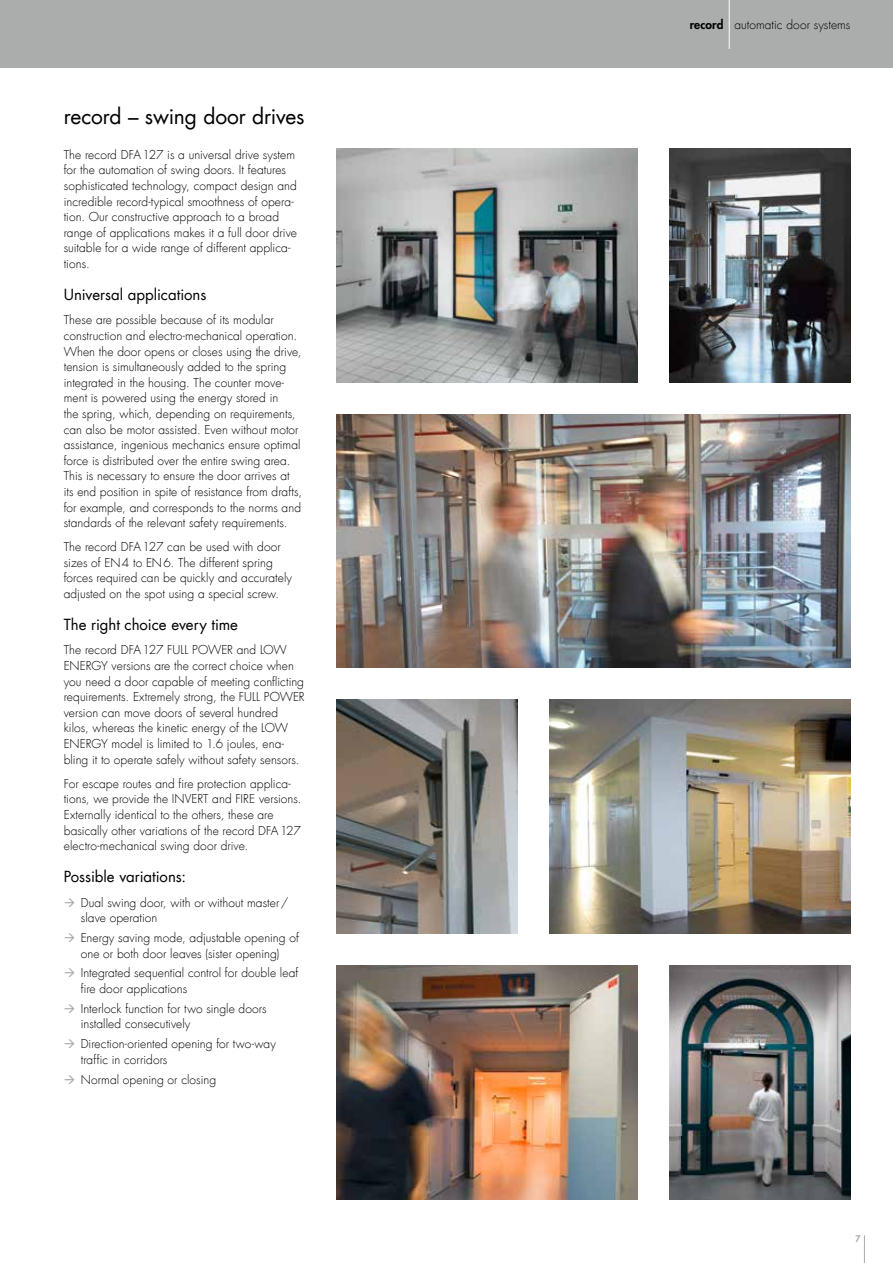
<style>
.page{position:relative;width:893px;height:1263px;background:#fff}
.page>*{position:absolute;margin:0;border:0;box-sizing:border-box;transform-origin:0 0}
.t1{font:21px "Futura Com";letter-spacing:-.01em;color:#000}
.t2{font:15px "Futura Com";letter-spacing:-.005em;color:#000}
.t3{font:300 12px/15.6px "Futura Com";letter-spacing:.005em;color:#000}
.t4{font:800 9px "Futura Std";color:#abacac}
.s1{font-family:"Futura Std";font-weight:800}
</style>
<div class="page">
<div style="left:0;top:0;width:893px;height:68px;background:#abacac"></div>
<svg style="left:864px;top:1235px;width:1px;height:28px"></svg>
<img style="left:670px;top:965px;width:180px;height:234px">
<img style="left:549px;top:699px;width:301px;height:234px">
<img style="left:337px;top:965px;width:301px;height:234px">
<img style="left:337px;top:699px;width:180px;height:234px">
<img style="left:337px;top:149px;width:301px;height:234px">
<img style="left:670px;top:149px;width:180px;height:234px">
<img style="left:337px;top:415px;width:513px;height:253px">
<hr style="left:729px;top:0;width:1px;height:49px;background:#fff">
<h1 class="t1" style="left:64px;top:102px;width:242px">record – swing door drives</h1>
<p class="t3" style="left:64px;top:147px;width:235px">The record DFA127 is a universal drive system for the automation of swing doors. It features sophisticated technology, compact design and incredible record-typical smoothness of opera&shy;tion. Our constructive approach to a broad range of applications makes it a full door drive suitable for a wide range of different applica&shy;tions.</p>
<p class="t2" style="left:64px;top:284px;width:144px">Universal applications</p>
<p class="t3" style="left:64px;top:312px;width:240px">These are possible because of its modular construction and electro-mechanical operation.<br>When the door opens or closes using the drive, tension is simultaneously added to the spring integrated in the housing. The counter move&shy;ment is powered using the energy stored in<br>the spring, which, depending on requirements, can also be motor assisted. Even without motor assistance, ingenious mechanics ensure optimal force is distributed over the entire swing area.<br>This is necessary to ensure the door arrives at its end position in spite of resistance from drafts, for example, and corresponds to the norms and standards of the relevant safety requirements.</p>
<p class="t3" style="left:64px;top:539px;width:230px">The record DFA127 can be used with door sizes of EN4 to EN6. The different spring forces required can be quickly and accurately adjusted on the spot using a special screw.</p>
<p class="t2" style="left:64px;top:614px;width:176px">The right choice every time</p>
<p class="t3" style="left:64px;top:642px;width:242px">The record DFA127 FULL POWER and LOW ENERGY versions are the correct choice when you need a door capable of meeting conflicting requirements. Extremely strong, the FULL POWER version can move doors of several hundred kilos, whereas the kinetic energy of the LOW ENERGY model is limited to 1.6 joules, ena&shy;bling it to operate safely without safety sensors.</p>
<p class="t3" style="left:64px;top:776px;width:239px">For escape routes and fire protection applica&shy;tions, we provide the INVERT and FIRE versions.<br>Externally identical to the others, these are basically other variations of the record DFA127 electro-mechanical swing door drive.</p>
<p class="t2" style="left:64px;top:867px;width:124px">Possible variations:</p>
<p class="t3" style="left:81px;top:894px;width:209px">Dual swing door, with or without master/ slave operation</p>
<p class="t3" style="left:81px;top:930px;width:220px">Energy saving mode, adjustable opening of one or both door leaves (sister opening)</p>
<p class="t3" style="left:81px;top:965px;width:219px">Integrated sequential control for double leaf fire door applications</p>
<p class="t3" style="left:81px;top:1001px;width:187px">Interlock function for two single doors installed consecutively</p>
<p class="t3" style="left:81px;top:1036px;width:197px">Direction-oriented opening for two-way traffic in corridors</p>
<p class="t3" style="left:81px;top:1072px;width:137px">Normal opening or closing</p>
<p class="t3" style="left:690px;top:17px;width:162px"><span class="s1">record</span> automatic door systems</p>
<p class="t4" style="left:855px;top:1233px;width:7px">7</p>
</div>
